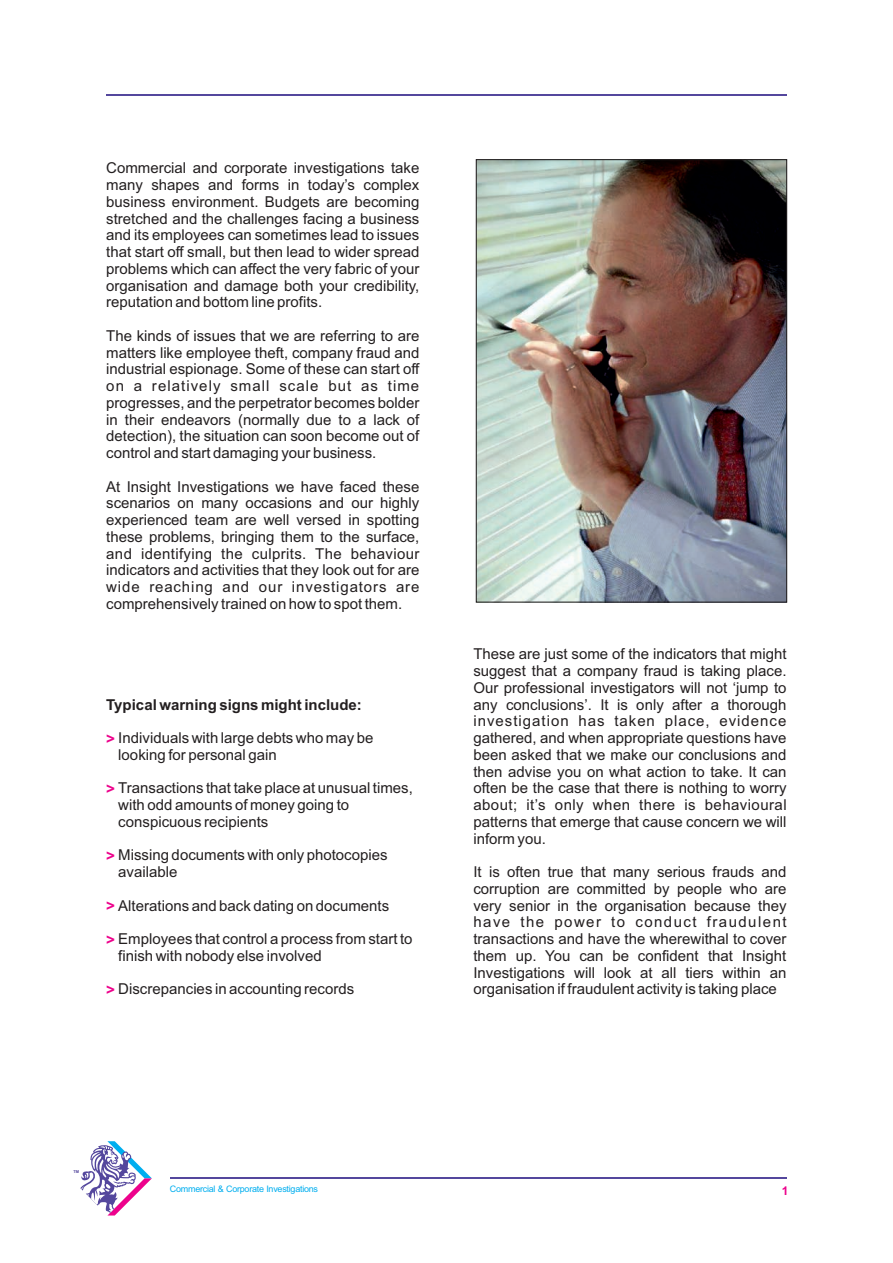
<style>
.page{position:relative;width:893px;height:1263px;background:#fff}
.page>*{position:absolute;margin:0;border:0;box-sizing:border-box;transform-origin:0 0}
.t1{font:15px/16.8px "Arial";color:#231f20;text-align:justify}
.t2{font:700 15px "Arial";color:#231f20}
.t3{font:700 12px "Arial";color:#ed028c}
.t4{font:9px "Arial";letter-spacing:-.03em;color:#00aeef}
.t5{font:700 3.9px "Arial";color:#54479d}
.s1{font-weight:700;font-size:15.15px;color:#ed028c}
</style>
<div class="page">
<svg style="left:80px;top:1141px;width:72px;height:74px"></svg>
<hr style="left:170px;top:1178px;width:617px;height:1px;background:#54479d">
<hr style="left:106px;top:94px;width:681px;height:2px;background:#54479d">
<img style="left:478px;top:161px;width:307px;height:440px">
<div style="left:476px;top:159px;width:311px;height:444px;border:1px solid #231f20"></div>
<p class="t1" style="left:106px;top:161px;width:315px">Commercial and corporate investigations take many shapes and forms in today’s complex business environment. Budgets are becoming stretched and the challenges facing a business and its employees can sometimes lead to issues that start off small, but then lead to wider spread problems which can affect the very fabric of your organisation and damage both your credibility, reputation and bottom line profits.</p>
<p class="t1" style="left:106px;top:328px;width:315px">The kinds of issues that we are referring to are matters like employee theft, company fraud and industrial espionage. Some of these can start off on a relatively small scale but as time progresses, and the perpetrator becomes bolder in their endeavors (normally due to a lack of detection), the situation can soon become out of control and start damaging your business.</p>
<p class="t1" style="left:106px;top:479px;width:315px">At Insight Investigations we have faced these scenarios on many occasions and our highly experienced team are well versed in spotting these problems, bringing them to the surface, and identifying the culprits. The behaviour indicators and activities that they look out for are wide reaching and our investigators are comprehensively trained on how to spot them.</p>
<p class="t2" style="left:106px;top:699px;width:257px">Typical warning signs might include:</p>
<p class="t1" style="left:118px;top:731px;width:257px;text-indent:-12px"><span class="s1">&gt;</span> Individuals with large debts who may be looking for personal gain</p>
<p class="t1" style="left:118px;top:781px;width:296px;text-align:left;text-indent:-12px"><span class="s1">&gt;</span> Transactions that take place at unusual times, with odd amounts of money going to conspicuous recipients</p>
<p class="t1" style="left:118px;top:848px;width:271px;text-indent:-12px"><span class="s1">&gt;</span> Missing documents with only photocopies available</p>
<p class="t1" style="left:106px;top:898px;width:284px"><span class="s1">&gt;</span> Alterations and back dating on documents</p>
<p class="t1" style="left:118px;top:932px;width:296px;text-indent:-12px"><span class="s1">&gt;</span> Employees that control a process from start to finish with nobody else involved</p>
<p class="t1" style="left:106px;top:982px;width:249px"><span class="s1">&gt;</span> Discrepancies in accounting records</p>
<p class="t1" style="left:473px;top:647px;width:315px">These are just some of the indicators that might suggest that a company fraud is taking place.<br>Our professional investigators will not ‘jump to any conclusions’. It is only after a thorough investigation has taken place, evidence gathered, and when appropriate questions have been asked that we make our conclusions and then advise you on what action to take. It can often be the case that there is nothing to worry about; it’s only when there is behavioural patterns that emerge that cause concern we will inform you.</p>
<p class="t1" style="left:473px;top:865px;width:315px">It is often true that many serious frauds and corruption are committed by people who are very senior in the organisation because they have the power to conduct fraudulent transactions and have the wherewithal to cover them up. You can be confident that Insight Investigations will look at all tiers within an organisation if fraudulent activity is taking place</p>
<p class="t5" style="left:73px;top:1170px;width:7px">TM</p>
<p class="t4" style="left:170px;top:1186px;width:150px">Commercial &amp; Corporate Investigations</p>
<p class="t3" style="left:782px;top:1186px;width:8px">1</p>
</div>
